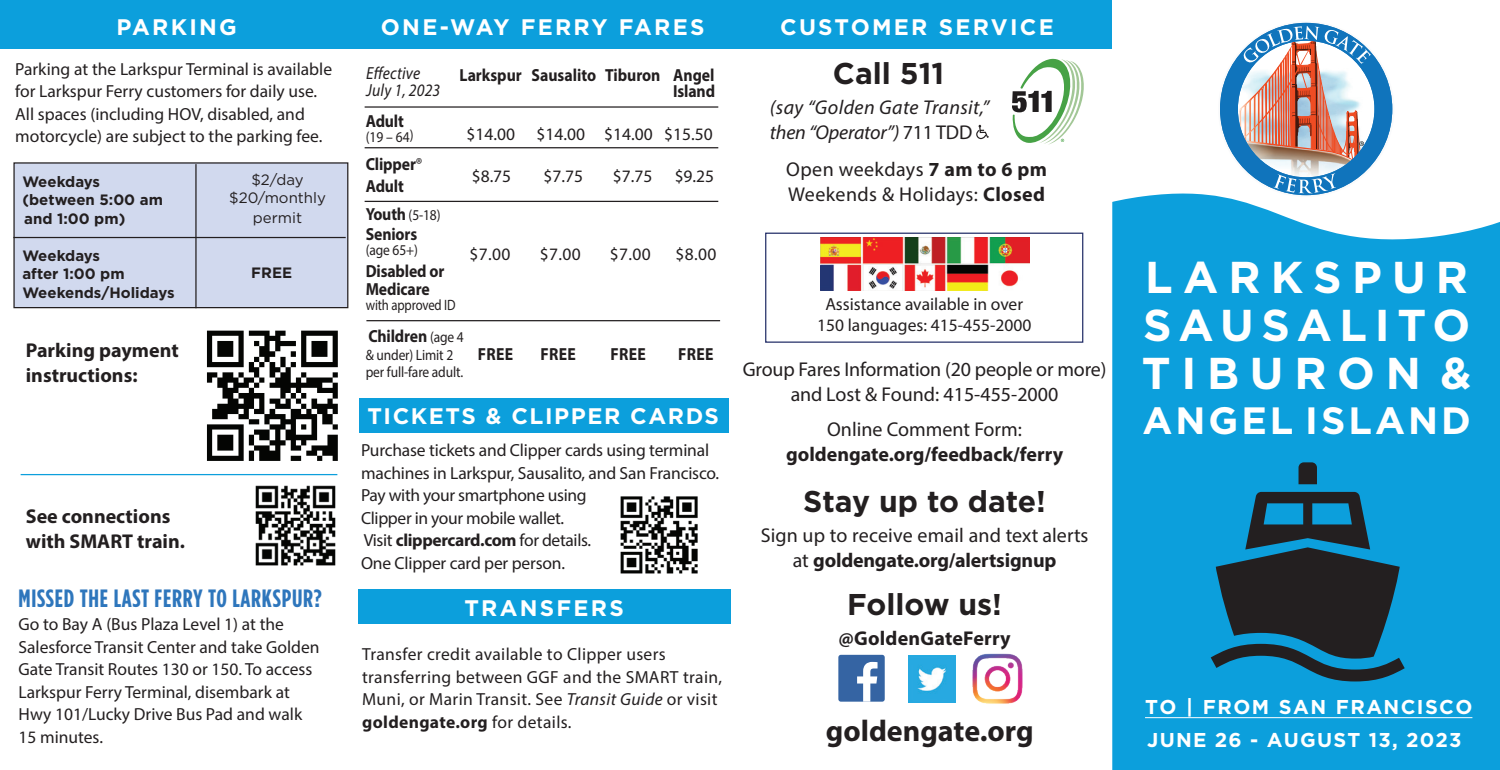
<style>
.page{position:relative;width:1500px;height:770px;background:#fff}
.page>*{position:absolute;margin:0;border:0;box-sizing:border-box;transform-origin:0 0}
.t1{font:700 44.5px/47.5px "Gotham";letter-spacing:.23em;color:#fff;text-align:justify}
.t2{font:700 38px "Gotham";letter-spacing:.08em;color:#fff}
.t3{font:700 30px "Gotham";color:#231f20}
.t4{font:700 30px "Myriad Pro";color:#231f20}
.t5{font:700 25px "Gotham Condensed";letter-spacing:.03em;color:#2e76bc}
.t6{font:700 22.5px "Gotham";letter-spacing:.1em;color:#fff}
.t7{font:700 22.5px "Gotham";letter-spacing:.07em;color:#fff}
.t8{font:20px/25px "Myriad Pro";color:#231f20;text-align:center}
.t9{font:700 20px/25px "Myriad Pro";color:#231f20}
.t10{font:italic 20px/25px "Myriad Pro";letter-spacing:.02em;color:#231f20}
.t11{font:20px/25px "Myriad Pro";letter-spacing:.02em;color:#231f20}
.t12{font:700 20px/32.5px "Gotham";letter-spacing:.07em;color:#fff}
.t13{font:17.5px/22.5px "Myriad Pro";color:#231f20}
.t14{font:17.5px/22.5px "Myriad Pro";letter-spacing:.02em;color:#231f20}
.t15{font:700 17.5px/22.5px "Myriad Pro";letter-spacing:-.01em;color:#231f20;scale:.9 1}
.t16{font:italic 17.5px/17.5px "Myriad Pro";letter-spacing:.01em;color:#231f20;scale:.9 1}
.t17{font:700 15px/18.5px "Gotham";color:#231f20}
.t18{font:15px "Myriad Pro";letter-spacing:-.01em;color:#231f20;scale:.9 1}
.t19{font:15px/18px "Gotham";color:#231f20;text-align:center}
.t20{font:15px "Myriad Pro";letter-spacing:-.01em;color:#231f20;scale:.85 1}
.s1{font-weight:400}
.s2{font-style:normal}
.s3{font-weight:700}
.s4{font-weight:700;font-size:17.5px}
.s5{font-weight:400;font-size:15px}
.s6{font-style:italic}
</style>
<div class="page">
<svg style="left:1012px;top:59px;width:72px;height:86px"></svg>
<div style="left:0;top:0;width:1111px;height:49px;background:#0c9fdc"></div>
<div style="left:1112px;top:250px;width:387px;height:519px;background:#0c9fdc"></div>
<div style="left:358px;top:589px;width:372px;height:34px;background:#0c9fdc"></div>
<div style="left:358px;top:398px;width:370px;height:34px;background:#0c9fdc"></div>
<img style="left:908px;top:655px;width:47px;height:47px">
<div style="left:838px;top:654px;width:46px;height:47px;background:#3564a3;border-radius:3px"></div>
<svg style="left:857px;top:661px;width:20px;height:40px"></svg>
<div style="left:13px;top:162px;width:335px;height:146px;background:#d1d9ee;border:1px solid #231f20"></div>
<hr style="left:195px;top:164px;width:1px;height:144px;background:#231f20">
<hr style="left:13px;top:237px;width:333px;height:1px;background:#231f20">
<hr style="left:1144px;top:717px;width:328px;height:1px;background:#fff">
<svg style="left:1298px;top:462px;width:18px;height:22px"></svg>
<svg style="left:1210px;top:492px;width:194px;height:189px;background:#19546f"></svg>
<svg style="left:976px;top:125px;width:12px;height:14px"></svg>
<img style="left:972px;top:653px;width:51px;height:51px">
<hr style="left:364px;top:147px;width:354px;height:1px;background:#231f20">
<hr style="left:364px;top:106px;width:354px;height:2px;background:#231f20">
<hr style="left:364px;top:201px;width:354px;height:1px;background:#231f20">
<hr style="left:366px;top:320px;width:354px;height:1px;background:#231f20">
<svg style="left:1028px;top:193px;width:471px;height:57px"></svg>
<svg style="left:1219px;top:23px;width:173px;height:172px"></svg>
<div style="left:765px;top:232px;width:318px;height:111px;border:1px solid #242f68"></div>
<img style="left:820px;top:237px;width:208px;height:53px">
<img style="left:197px;top:330px;width:141px;height:146px">
<img style="left:244px;top:474px;width:94px;height:92px">
<hr style="left:21px;top:474px;width:316px;height:1px;background:#0c9fdc">
<img style="left:620px;top:496px;width:78px;height:78px">
<svg style="left:1493px;top:763px;width:7px;height:7px"></svg>
<p class="t6" style="left:116px;top:12px;width:122px">PARKING</p>
<p class="t6" style="left:381px;top:12px;width:325px">ONE-WAY FERRY FARES</p>
<p class="t6" style="left:780px;top:12px;width:275px">CUSTOMER SERVICE</p>
<p class="t13" style="left:15px;top:57px;width:318px">Parking at the Larkspur Terminal is available for Larkspur Ferry customers for daily use.<br>All spaces (including HOV, disabled, and motorcycle) are subject to the parking fee.</p>
<p class="t17" style="left:22px;top:173px;width:142px">Weekdays (between 5:00 am</p>
<p class="t19" style="left:229px;top:170px;width:98px">$2/day $20/monthly</p>
<p class="t19" style="left:253px;top:208px;width:51px">permit</p>
<p class="t17" style="left:22px;top:246px;width:154px">Weekdays<br>after 1:00 pm<br>Weekends/Holidays</p>
<p class="t17" style="left:24px;top:209px;width:103px">and 1:00 pm)</p>
<p class="t17" style="left:251px;top:263px;width:42px">FREE</p>
<p class="t9" style="left:26px;top:337px;width:154px">Parking payment instructions:</p>
<p class="t9" style="left:26px;top:503px;width:161px">See connections with SMART train.</p>
<h3 class="t5" style="left:18px;top:583px;width:305px">MISSED THE LAST FERRY TO LARKSPUR?</h3>
<p class="t13" style="left:18px;top:613px;width:303px">Go to Bay A (Bus Plaza Level 1) at the Salesforce Transit Center and take Golden Gate Transit Routes 130 or 150. To access Larkspur Ferry Terminal, disembark at Hwy 101/Lucky Drive Bus Pad and walk 15 minutes.</p>
<p class="t16" style="left:366px;top:64px;width:84px">Effective<br>July 1, 2023</p>
<p class="t15" style="left:459px;top:63px;width:285px">Larkspur Sausalito Tiburon Angel</p>
<p class="t15" style="left:673px;top:79px;width:48px">Island</p>
<p class="t15" style="left:366px;top:109px;width:44px">Adult</p>
<p class="t18" style="left:366px;top:128px;width:55px">(19 – 64)</p>
<p class="t13" style="left:466px;top:122px;width:248px">$14.00 $14.00 $14.00 $15.50</p>
<p class="t15" style="left:366px;top:152px;width:64px">Clipper<span class="s1">®<br></span>Adult</p>
<p class="t13" style="left:471px;top:165px;width:41px">$8.75</p>
<p class="t13" style="left:543px;top:165px;width:41px">$7.75</p>
<p class="t13" style="left:612px;top:165px;width:41px">$7.75</p>
<p class="t13" style="left:674px;top:165px;width:41px">$9.25</p>
<h3 class="t3" style="left:832px;top:54px;width:113px">Call 511</h3>
<p class="t10" style="left:769px;top:94px;width:221px">(say “Golden Gate Transit,” then “Operator”) <span class="s2">711 TDD</span></p>
<p class="t11" style="left:786px;top:156px;width:262px">Open weekdays <span class="s3">7 am to 6 pm<br></span>Weekends &amp; Holidays: <span class="s3">Closed</span></p>
<p class="t18" style="left:366px;top:205px;width:85px"><span class="s4">Youth</span> (5-18)</p>
<p class="t15" style="left:366px;top:222px;width:59px">Seniors</p>
<p class="t18" style="left:366px;top:240px;width:59px">(age 65+)</p>
<p class="t13" style="left:469px;top:242px;width:42px">$7.00</p>
<p class="t13" style="left:539px;top:242px;width:42px">$7.00</p>
<p class="t13" style="left:609px;top:242px;width:42px">$7.00</p>
<p class="t13" style="left:675px;top:242px;width:42px">$8.00</p>
<p class="t15" style="left:366px;top:262px;width:89px;line-height:17.5px">Disabled or<br>Medicare</p>
<p class="t20" style="left:366px;top:295px;width:107px">with approved ID</p>
<p class="t15" style="left:368px;top:324px;width:108px">Children <span class="s5">(age 4</span></p>
<p class="t18" style="left:366px;top:345px;width:99px">&amp; under) Limit 2</p>
<p class="t15" style="left:477px;top:342px;width:41px">FREE</p>
<p class="t15" style="left:540px;top:342px;width:41px">FREE</p>
<p class="t15" style="left:610px;top:342px;width:41px">FREE</p>
<p class="t15" style="left:678px;top:342px;width:41px">FREE</p>
<p class="t18" style="left:366px;top:363px;width:110px">per full-fare adult.</p>
<p class="t8" style="left:742px;top:356px;width:365px">Group Fares Information (20 people or more) and Lost &amp; Found: 415-455-2000</p>
<p class="t8" style="left:827px;top:416px;width:196px">Online Comment Form:</p>
<p class="t9" style="left:786px;top:440px;width:278px">goldengate.org/feedback/ferry</p>
<h3 class="t3" style="left:803px;top:481px;width:244px">Stay up to date!</h3>
<p class="t8" style="left:760px;top:522px;width:329px">Sign up to receive email and text alerts at <span class="s3">goldengate.org/alertsignup</span></p>
<h3 class="t3" style="left:847px;top:584px;width:156px">Follow us!</h3>
<p class="t9" style="left:838px;top:625px;width:174px">@GoldenGateFerry</p>
<p class="t13" style="left:817px;top:293px;width:216px;line-height:21.2px;text-align:center">Assistance available in over<br>150 languages: 415-455-2000</p>
<p class="t7" style="left:367px;top:401px;width:353px">TICKETS &amp; CLIPPER CARDS</p>
<p class="t13" style="left:361px;top:439px;width:359px">Purchase tickets and Clipper cards using terminal machines in Larkspur, Sausalito, and San Francisco.<br>Pay with your smartphone using<br>Clipper in your mobile wallet.<br>Visit <span class="s3">clippercard.com</span> for details.<br>One Clipper card per person.</p>
<p class="t6" style="left:464px;top:592px;width:161px">TRANSFERS</p>
<p class="t14" style="left:362px;top:642px;width:361px">Transfer credit available to Clipper users transferring between GGF and the SMART train, Muni, or Marin Transit. See <span class="s6">Transit Guide</span> or visit <span class="s3">goldengate.org</span> for details.</p>
<h3 class="t4" style="left:825px;top:710px;width:209px">goldengate.org</h3>
<h1 class="t1" style="left:1141px;top:253px;width:331px">LARKSPUR SAUSALITO TIBURON &amp;</h1>
<h2 class="t2" style="left:1142px;top:395px;width:330px">ANGEL ISLAND</h2>
<p class="t12" style="left:1144px;top:690px;width:329px">TO | FROM SAN FRANCISCO<br>JUNE 26 - AUGUST 13, 2023</p>
</div>
